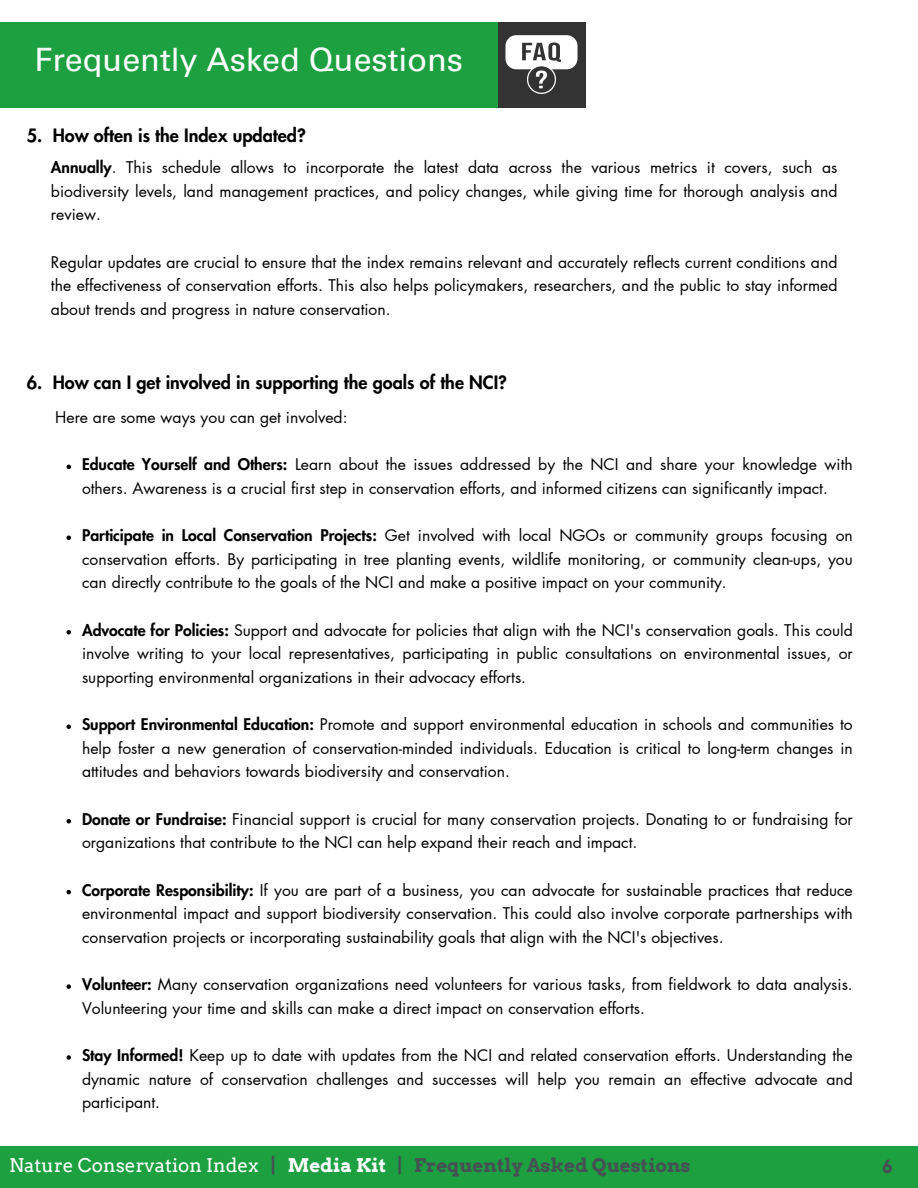
<style>
.page{position:relative;width:918px;height:1188px;background:#fff}
.page>*{position:absolute;margin:0;border:0;box-sizing:border-box;transform-origin:0 0}
.t1{font:32.25px "Univers LT Pro 55 Roman";color:#fff}
.t2{font:700 18.9px "Arvo";color:#475054}
.t3{font:700 18.15px "Arvo";color:#475054}
.t4{font:800 18px "Futura LT Pro";color:#000}
.t5{font:15.75px/23.7px "Futura LT Pro";color:#000;text-align:justify}
.s1{font-weight:800}
.s2{font-weight:400;color:#fff}
.s3{color:#fff}
</style>
<div class="page">
<div style="left:0;top:22px;width:498px;height:85px;background:#1ca040"></div>
<div style="left:498px;top:22px;width:87px;height:85px;background:#333"></div>
<svg style="left:505px;top:35px;width:72px;height:59px"></svg>
<svg style="left:67px;top:465px;width:4px;height:4px"></svg>
<svg style="left:67px;top:536px;width:4px;height:4px"></svg>
<svg style="left:67px;top:630px;width:4px;height:5px"></svg>
<svg style="left:67px;top:725px;width:4px;height:4px"></svg>
<svg style="left:67px;top:819px;width:4px;height:5px"></svg>
<svg style="left:67px;top:890px;width:4px;height:4px"></svg>
<svg style="left:67px;top:984px;width:4px;height:5px"></svg>
<svg style="left:67px;top:1055px;width:4px;height:5px"></svg>
<div style="left:0;top:1147px;width:918px;height:41px;background:#1ca040"></div>
<h1 class="t1" style="left:34px;top:48px;width:430px">Frequently Asked Questions</h1>
<p class="t4" style="left:27px;top:127px;width:281px">5. How often is the Index updated?</p>
<p class="t5" style="left:51px;top:156px;width:788px"><span class="s1">Annually</span>. This schedule allows to incorporate the latest data across the various metrics it covers, such as biodiversity levels, land management practices, and policy changes, while giving time for thorough analysis and review.</p>
<h2 class="t5" style="left:51px;top:251px;width:788px">Regular updates are crucial to ensure that the index remains relevant and accurately reflects current conditions and the effectiveness of conservation efforts. This also helps policymakers, researchers, and the public to stay informed about trends and progress in nature conservation.</h2>
<p class="t4" style="left:27px;top:374px;width:482px">6. How can I get involved in supporting the goals of the NCI?</p>
<h2 class="t5" style="left:55px;top:406px;width:294px">Here are some ways you can get involved:</h2>
<p class="t5" style="left:82px;top:453px;width:772px"><span class="s1">Educate Yourself and Others:</span> Learn about the issues addressed by the NCI and share your knowledge with others. Awareness is a crucial first step in conservation efforts, and informed citizens can significantly impact.</p>
<p class="t5" style="left:82px;top:524px;width:772px"><span class="s1">Participate in Local Conservation Projects:</span> Get involved with local NGOs or community groups focusing on conservation efforts. By participating in tree planting events, wildlife monitoring, or community clean-ups, you can directly contribute to the goals of the NCI and make a positive impact on your community.</p>
<p class="t5" style="left:82px;top:619px;width:772px"><span class="s1">Advocate for Policies:</span> Support and advocate for policies that align with the NCI's conservation goals. This could involve writing to your local representatives, participating in public consultations on environmental issues, or supporting environmental organizations in their advocacy efforts.</p>
<p class="t5" style="left:82px;top:713px;width:772px"><span class="s1">Support Environmental Education:</span> Promote and support environmental education in schools and communities to help foster a new generation of conservation-minded individuals. Education is critical to long-term changes in attitudes and behaviors towards biodiversity and conservation.</p>
<p class="t5" style="left:82px;top:808px;width:772px"><span class="s1">Donate or Fundraise:</span> Financial support is crucial for many conservation projects. Donating to or fundraising for organizations that contribute to the NCI can help expand their reach and impact.</p>
<p class="t5" style="left:82px;top:879px;width:772px"><span class="s1">Corporate Responsibility:</span> If you are part of a business, you can advocate for sustainable practices that reduce environmental impact and support biodiversity conservation. This could also involve corporate partnerships with conservation projects or incorporating sustainability goals that align with the NCI's objectives.</p>
<p class="t5" style="left:82px;top:973px;width:772px"><span class="s1">Volunteer:</span> Many conservation organizations need volunteers for various tasks, from fieldwork to data analysis.<br>Volunteering your time and skills can make a direct impact on conservation efforts.</p>
<p class="t5" style="left:82px;top:1044px;width:772px"><span class="s1">Stay Informed!</span> Keep up to date with updates from the NCI and related conservation efforts. Understanding the dynamic nature of conservation challenges and successes will help you remain an effective advocate and participant.</p>
<p class="t2" style="left:9px;top:1154px;width:683px"><span class="s2">Nature Conservation Index</span> | <span class="s3">Media Kit</span> | Frequently Asked Questions</p>
<h3 class="t3" style="left:882px;top:1155px;width:12px">6</h3>
</div>
